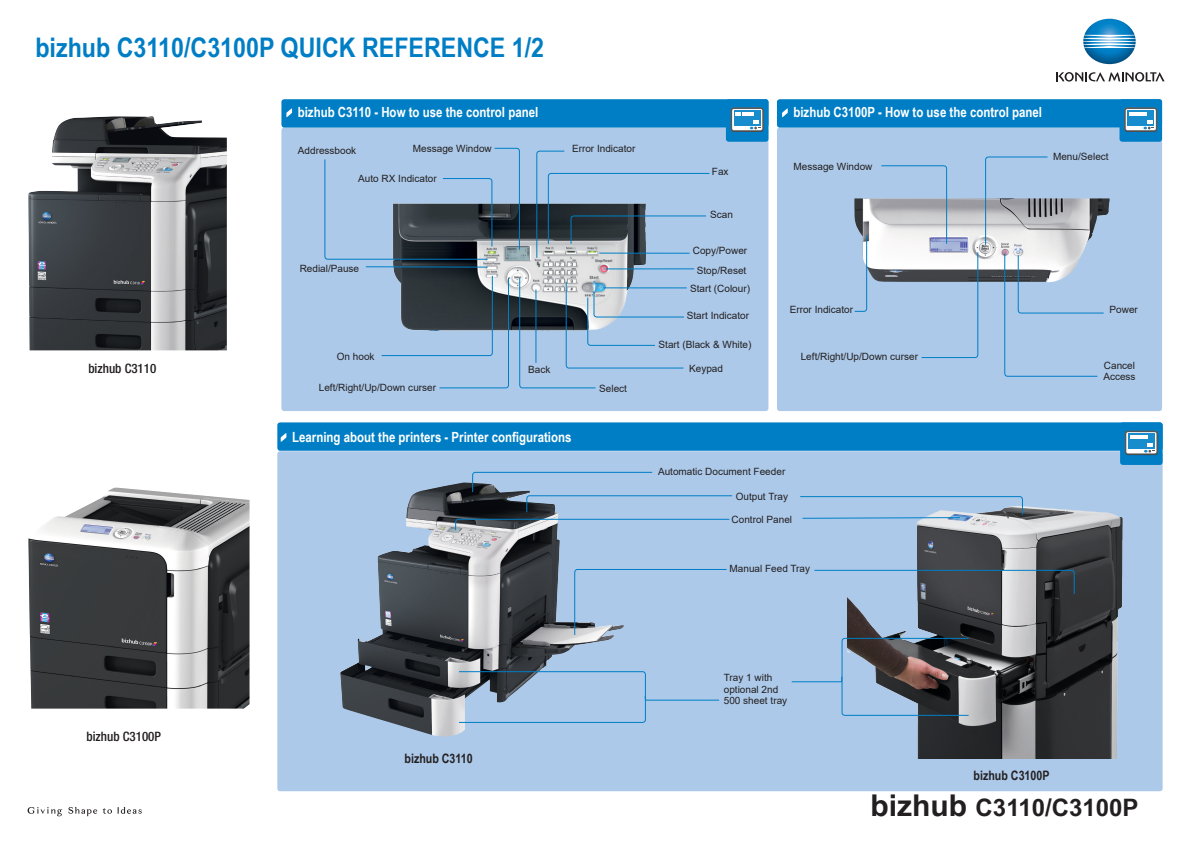
<style>
.page{position:relative;width:1191px;height:842px;background:#fff}
.page>*{position:absolute;margin:0;border:0;box-sizing:border-box;transform-origin:0 0}
.t1{font:700 27px "Arial Narrow";color:#007ec5;scale:1.05 1}
.t2{font:700 24px "Arial Narrow";color:#231f20;scale:1.22 1}
.QRP_SUBHEAD_WHITE_Bo{font:700 14px "Arial Narrow";color:#fff}
.t3{font:500 condensed 13px "Helvetica Neue";color:#231f20}
.QRP_FUNCTION_RIGHT_C{font:700 13px "Arial Narrow";color:#231f20}
.QRP_FUNCTION_RIGHT_C-2{font:10px "Arial";color:#231f20}
.QRP_FUNCTION_LEFT_Co{font:10px/11.3px "Arial";color:#231f20}
.s1{font-size:30px}
</style>
<div class="page">
<svg style="left:68px;top:807px;width:29px;height:9px"></svg>
<svg style="left:118px;top:807px;width:24px;height:7px"></svg>
<svg style="left:28px;top:807px;width:34px;height:9px"></svg>
<svg style="left:103px;top:808px;width:9px;height:6px"></svg>
<img style="left:1083px;top:19px;width:52px;height:45px">
<svg style="left:1056px;top:72px;width:108px;height:10px"></svg>
<img style="left:28px;top:116px;width:199px;height:234px">
<img style="left:28px;top:488px;width:221px;height:221px">
<div style="left:281px;top:128px;width:487px;height:283px;background:#acc9e9;border-radius:3px"></div>
<div style="left:277px;top:451px;width:885px;height:340px;background:#acc9e9;border-radius:3px"></div>
<img style="left:848px;top:506px;width:275px;height:252px">
<div style="left:281px;top:99px;width:487px;height:29px;background:#007ec5;border-radius:3px"></div>
<div style="left:277px;top:422px;width:885px;height:29px;background:#007ec5;border-radius:3px"></div>
<div style="left:726px;top:99px;width:42px;height:43px;background:#007ec5;border-radius:3px"></div>
<svg style="left:732px;top:107px;width:30px;height:1px"></svg>
<svg style="left:730px;top:108px;width:34px;height:24px"></svg>
<svg style="left:732px;top:109px;width:30px;height:21px"></svg>
<svg style="left:734px;top:111px;width:26px;height:15px"></svg>
<svg style="left:735px;top:113px;width:25px;height:16px"></svg>
<div style="left:1120px;top:422px;width:42px;height:43px;background:#007ec5;border-radius:3px"></div>
<svg style="left:1127px;top:430px;width:29px;height:1px"></svg>
<svg style="left:1124px;top:431px;width:34px;height:25px"></svg>
<svg style="left:1126px;top:432px;width:30px;height:21px"></svg>
<svg style="left:1128px;top:434px;width:26px;height:15px"></svg>
<svg style="left:1129px;top:436px;width:25px;height:16px"></svg>
<svg style="left:286px;top:109px;width:6px;height:8px"></svg>
<svg style="left:281px;top:433px;width:5px;height:9px"></svg>
<img style="left:393px;top:203px;width:253px;height:128px">
<svg style="left:536px;top:150px;width:174px;height:109px"></svg>
<hr style="left:599px;top:253px;width:90px;height:1px;background:#007ec5">
<hr style="left:603px;top:287px;width:84px;height:1px;background:#007ec5">
<svg style="left:365px;top:266px;width:124px;height:2px"></svg>
<svg style="left:519px;top:277px;width:166px;height:112px"></svg>
<hr style="left:605px;top:268px;width:89px;height:1px;background:#007ec5">
<svg style="left:814px;top:569px;width:261px;height:26px"></svg>
<svg style="left:791px;top:637px;width:178px;height:120px"></svg>
<svg style="left:800px;top:496px;width:223px;height:23px"></svg>
<div style="left:777px;top:128px;width:385px;height:283px;background:#acc9e9;border-radius:3px"></div>
<div style="left:777px;top:99px;width:385px;height:29px;background:#007ec5;border-radius:3px"></div>
<div style="left:1119px;top:99px;width:43px;height:43px;background:#007ec5;border-radius:3px"></div>
<svg style="left:1125px;top:107px;width:31px;height:1px"></svg>
<svg style="left:1124px;top:108px;width:33px;height:24px"></svg>
<svg style="left:1125px;top:109px;width:30px;height:21px"></svg>
<svg style="left:1127px;top:111px;width:27px;height:15px"></svg>
<svg style="left:1129px;top:113px;width:25px;height:16px"></svg>
<svg style="left:782px;top:109px;width:5px;height:8px"></svg>
<img style="left:854px;top:198px;width:255px;height:84px">
<svg style="left:984px;top:156px;width:64px;height:89px"></svg>
<svg style="left:880px;top:165px;width:67px;height:80px"></svg>
<svg style="left:1003px;top:253px;width:101px;height:124px"></svg>
<svg style="left:920px;top:251px;width:58px;height:108px"></svg>
<svg style="left:854px;top:234px;width:13px;height:78px"></svg>
<svg style="left:324px;top:147px;width:196px;height:113px"></svg>
<svg style="left:381px;top:275px;width:128px;height:114px"></svg>
<img style="left:340px;top:484px;width:274px;height:252px">
<svg style="left:458px;top:671px;width:262px;height:65px"></svg>
<svg style="left:574px;top:568px;width:153px;height:68px"></svg>
<svg style="left:454px;top:471px;width:279px;height:60px"></svg>
<h1 class="t1" style="left:35px;top:27px;width:486px">bizhub C3110/C3100P QUICK REFERENCE 1/2</h1>
<h3 class="t3" style="left:88px;top:360px;width:70px">bizhub C3110</h3>
<p class="QRP_SUBHEAD_WHITE_Bo" style="left:298px;top:102px;width:242px">bizhub C3110 - How to use the control panel</p>
<p class="QRP_FUNCTION_RIGHT_C-2" style="left:298px;top:143px;width:60px">Addressbook</p>
<p class="QRP_FUNCTION_RIGHT_C-2" style="left:413px;top:142px;width:80px">Message Window</p>
<p class="QRP_FUNCTION_RIGHT_C-2" style="left:358px;top:171px;width:80px">Auto RX Indicator</p>
<p class="QRP_FUNCTION_RIGHT_C-2" style="left:300px;top:262px;width:61px">Redial/Pause</p>
<p class="QRP_FUNCTION_RIGHT_C-2" style="left:572px;top:142px;width:65px">Error Indicator</p>
<p class="QRP_FUNCTION_RIGHT_C-2" style="left:712px;top:165px;width:18px">Fax</p>
<p class="QRP_FUNCTION_RIGHT_C-2" style="left:710px;top:208px;width:24px">Scan</p>
<p class="QRP_FUNCTION_RIGHT_C-2" style="left:693px;top:243px;width:56px">Copy/Power</p>
<p class="QRP_FUNCTION_RIGHT_C-2" style="left:697px;top:264px;width:51px">Stop/Reset</p>
<p class="QRP_FUNCTION_RIGHT_C-2" style="left:687px;top:309px;width:64px">Start Indicator</p>
<p class="QRP_FUNCTION_RIGHT_C-2" style="left:658px;top:337px;width:94px">Start (Black &amp; White)</p>
<p class="QRP_FUNCTION_RIGHT_C-2" style="left:690px;top:282px;width:62px">Start (Colour)</p>
<p class="QRP_FUNCTION_RIGHT_C-2" style="left:337px;top:350px;width:39px">On hook</p>
<p class="QRP_FUNCTION_RIGHT_C-2" style="left:319px;top:381px;width:119px">Left/Right/Up/Down curser</p>
<p class="QRP_FUNCTION_RIGHT_C-2" style="left:599px;top:381px;width:29px">Select</p>
<p class="QRP_FUNCTION_RIGHT_C-2" style="left:528px;top:363px;width:24px">Back</p>
<p class="QRP_FUNCTION_RIGHT_C-2" style="left:689px;top:361px;width:35px">Keypad</p>
<p class="QRP_SUBHEAD_WHITE_Bo" style="left:292px;top:426px;width:281px">Learning about the printers - Printer configurations</p>
<p class="QRP_SUBHEAD_WHITE_Bo" style="left:793px;top:102px;width:250px">bizhub C3100P - How to use the control panel</p>
<p class="QRP_FUNCTION_RIGHT_C-2" style="left:793px;top:159px;width:80px">Message Window</p>
<p class="QRP_FUNCTION_RIGHT_C-2" style="left:1053px;top:150px;width:57px">Menu/Select</p>
<p class="QRP_FUNCTION_RIGHT_C-2" style="left:789px;top:303px;width:65px">Error Indicator</p>
<p class="QRP_FUNCTION_RIGHT_C-2" style="left:1109px;top:303px;width:30px">Power</p>
<p class="QRP_FUNCTION_RIGHT_C-2" style="left:800px;top:350px;width:119px">Left/Right/Up/Down curser</p>
<p class="QRP_FUNCTION_RIGHT_C-2" style="left:1104px;top:358px;width:33px">Cancel</p>
<p class="QRP_FUNCTION_RIGHT_C-2" style="left:1103px;top:370px;width:34px">Access</p>
<p class="QRP_FUNCTION_RIGHT_C-2" style="left:658px;top:465px;width:129px">Automatic Document Feeder</p>
<p class="QRP_FUNCTION_RIGHT_C-2" style="left:735px;top:489px;width:54px">Output Tray</p>
<p class="QRP_FUNCTION_RIGHT_C-2" style="left:731px;top:513px;width:62px">Control Panel</p>
<p class="QRP_FUNCTION_RIGHT_C-2" style="left:729px;top:562px;width:82px">Manual Feed Tray</p>
<h3 class="t3" style="left:86px;top:728px;width:76px">bizhub C3100P</h3>
<p class="QRP_FUNCTION_RIGHT_C" style="left:404px;top:749px;width:70px">bizhub C3110</p>
<p class="QRP_FUNCTION_LEFT_Co" style="left:724px;top:672px;width:65px">Tray 1 with optional 2nd<br>500 sheet tray</p>
<p class="QRP_FUNCTION_RIGHT_C" style="left:973px;top:766px;width:77px">bizhub C3100P</p>
<h2 class="t2" style="left:870px;top:790px;width:221px"><span class="s1">bizhub</span> C3110/C3100P</h2>
</div>
